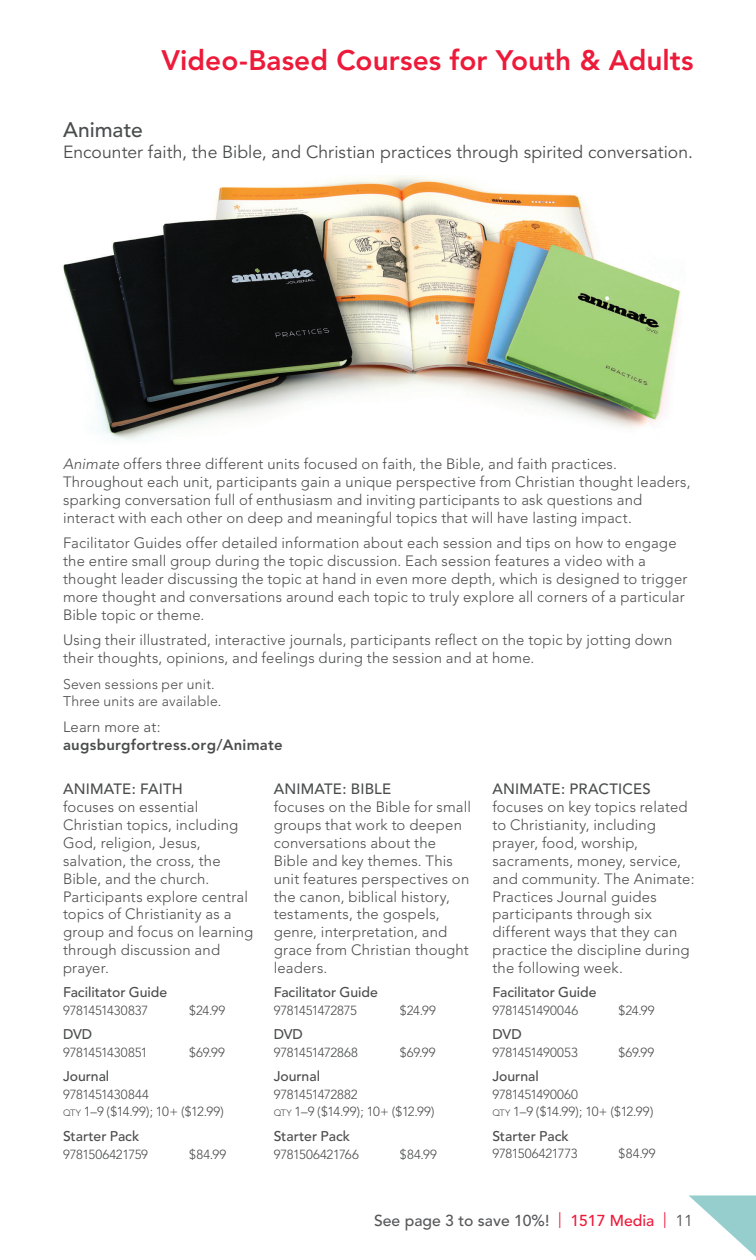
<style>
.page{position:relative;width:756px;height:1260px;background:#fff}
.page>*{position:absolute;margin:0;border:0;box-sizing:border-box;transform-origin:0 0}
.t1{font:800 28px "Avenir";color:#ed1a3a}
.t2{font:500 21px "Avenir";color:#4b4c4d}
.t3{font:17.5px "Avenir";letter-spacing:.005em;color:#4b4c4d}
.t4{font:500 15.75px "Avenir";color:#57585a}
.t5{font:300 14.88px/17.8px "Avenir";letter-spacing:.015em;color:#4b4c4d}
.t6{font:500 14.88px "Avenir";letter-spacing:.01em;color:#4b4c4d}
.t7{font:800 14.88px "Avenir";letter-spacing:.02em;color:#4b4c4d}
.t8{font:500 14px "Avenir";color:#4b4c4d}
.t9{font:300 14px/17.8px "Avenir";letter-spacing:.015em;color:#4b4c4d}
.t10{font:300 13.12px/17.5px "Avenir";letter-spacing:-.025em;color:#4b4c4d}
.s1{font-style:italic}
.s2{font-size:9.1px}
.s3{font-weight:400;color:#ed1a3a}
.s4{color:#ed1a3a}
.s5{font-weight:400}
</style>
<div class="page">
<svg style="left:689px;top:1195px;width:67px;height:62px"></svg>
<img style="left:63px;top:175px;width:618px;height:265px">
<h1 class="t1" style="left:161px;top:44px;width:534px">Video-Based Courses for Youth &amp; Adults</h1>
<h2 class="t2" style="left:63px;top:118px;width:81px">Animate</h2>
<p class="t3" style="left:63px;top:142px;width:631px">Encounter faith, the Bible, and Christian practices through spirited conversation.</p>
<p class="t5" style="left:63px;top:455px;width:629px"><span class="s1">Animate</span> offers three different units focused on faith, the Bible, and faith practices.<br>Throughout each unit, participants gain a unique perspective from Christian thought leaders, sparking conversation full of enthusiasm and inviting participants to ask questions and interact with each other on deep and meaningful topics that will have lasting impact.</p>
<p class="t5" style="left:63px;top:534px;width:626px">Facilitator Guides offer detailed information about each session and tips on how to engage the entire small group during the topic discussion. Each session features a video with a thought leader discussing the topic at hand in even more depth, which is designed to trigger more thought and conversations around each topic to truly explore all corners of a particular Bible topic or theme.</p>
<p class="t5" style="left:63px;top:631px;width:611px">Using their illustrated, interactive journals, participants reflect on the topic by jotting down their thoughts, opinions, and feelings during the session and at home.</p>
<p class="t9" style="left:63px;top:675px;width:160px">Seven sessions per unit.<br>Three units are available.</p>
<p class="t5" style="left:63px;top:718px;width:99px">Learn more at:</p>
<p class="t7" style="left:63px;top:736px;width:221px">augsburgfortress.org/Animate</p>
<p class="t6" style="left:63px;top:781px;width:121px">ANIMATE: FAITH</p>
<p class="t5" style="left:63px;top:798px;width:192px">focuses on essential<br>Christian topics, including<br>God, religion, Jesus, salvation, the cross, the<br>Bible, and the church.<br>Participants explore central topics of Christianity as a group and focus on learning through discussion and prayer.</p>
<p class="t8" style="left:63px;top:985px;width:106px">Facilitator Guide</p>
<p class="t10" style="left:63px;top:1002px;width:87px">9781451430837</p>
<p class="t10" style="left:189px;top:1002px;width:38px">$24.99</p>
<p class="t8" style="left:63px;top:1027px;width:31px">DVD</p>
<p class="t10" style="left:63px;top:1044px;width:86px">9781451430851</p>
<p class="t10" style="left:189px;top:1044px;width:37px">$69.99</p>
<p class="t8" style="left:63px;top:1069px;width:48px">Journal</p>
<p class="t10" style="left:63px;top:1086px;width:163px">9781451430844<br><span class="s2">qty</span> 1–9 ($14.99); 10+ ($12.99)</p>
<p class="t8" style="left:63px;top:1128px;width:78px">Starter Pack</p>
<p class="t10" style="left:63px;top:1146px;width:87px">9781506421759</p>
<p class="t10" style="left:189px;top:1146px;width:39px">$84.99</p>
<p class="t6" style="left:274px;top:781px;width:119px">ANIMATE: BIBLE</p>
<p class="t5" style="left:274px;top:798px;width:199px">focuses on the Bible for small groups that work to deepen conversations about the<br>Bible and key themes. This unit features perspectives on the canon, biblical history, testaments, the gospels, genre, interpretation, and grace from Christian thought leaders.</p>
<p class="t8" style="left:274px;top:985px;width:106px">Facilitator Guide</p>
<p class="t10" style="left:274px;top:1002px;width:85px">9781451472875</p>
<p class="t10" style="left:400px;top:1002px;width:38px">$24.99</p>
<p class="t8" style="left:274px;top:1027px;width:31px">DVD</p>
<p class="t10" style="left:274px;top:1044px;width:86px">9781451472868</p>
<p class="t10" style="left:400px;top:1044px;width:37px">$69.99</p>
<p class="t8" style="left:274px;top:1069px;width:48px">Journal</p>
<p class="t10" style="left:274px;top:1086px;width:163px">9781451472882<br><span class="s2">qty</span> 1–9 ($14.99); 10+ ($12.99)</p>
<p class="t8" style="left:274px;top:1128px;width:78px">Starter Pack</p>
<p class="t10" style="left:274px;top:1146px;width:87px">9781506421766</p>
<p class="t10" style="left:400px;top:1146px;width:39px">$84.99</p>
<p class="t6" style="left:492px;top:781px;width:160px">ANIMATE: PRACTICES</p>
<p class="t5" style="left:492px;top:798px;width:204px">focuses on key topics related to Christianity, including prayer, food, worship, sacraments, money, service, and community. The Animate:<br>Practices Journal guides participants through six different ways that they can practice the discipline during the following week.</p>
<p class="t8" style="left:492px;top:985px;width:106px">Facilitator Guide</p>
<p class="t10" style="left:492px;top:1002px;width:87px">9781451490046</p>
<p class="t10" style="left:618px;top:1002px;width:38px">$24.99</p>
<p class="t8" style="left:492px;top:1027px;width:31px">DVD</p>
<p class="t10" style="left:492px;top:1044px;width:87px">9781451490053</p>
<p class="t10" style="left:618px;top:1044px;width:37px">$69.99</p>
<p class="t8" style="left:492px;top:1069px;width:48px">Journal</p>
<p class="t10" style="left:492px;top:1086px;width:163px">9781451490060<br><span class="s2">qty</span> 1–9 ($14.99); 10+ ($12.99)</p>
<p class="t8" style="left:492px;top:1128px;width:78px">Starter Pack</p>
<p class="t10" style="left:492px;top:1145px;width:87px">9781506421773</p>
<p class="t10" style="left:618px;top:1145px;width:39px">$84.99</p>
<p class="t4" style="left:374px;top:1212px;width:320px">See page 3 to save 10%! <span class="s3">|</span> <span class="s4">1517 Media</span> <span class="s3">|</span> <span class="s5">11</span></p>
</div>
